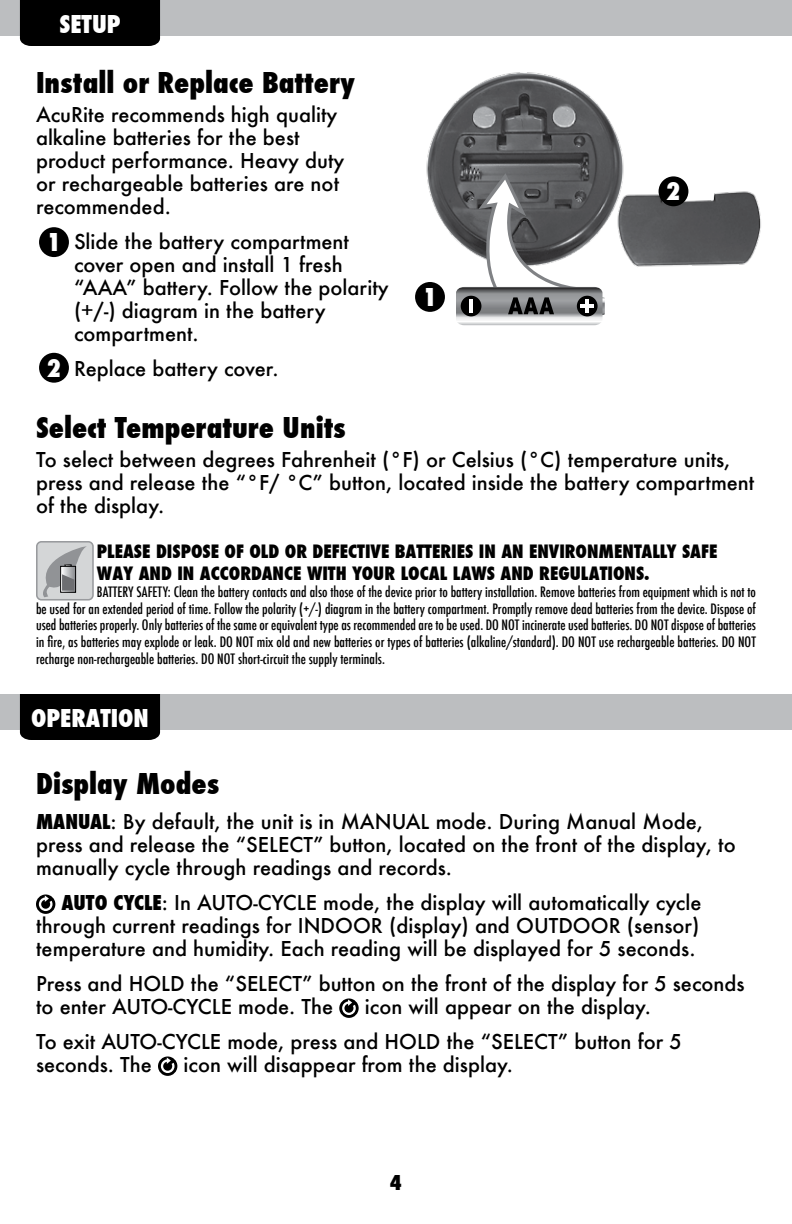
<style>
.page{position:relative;width:792px;height:1224px;background:#fff}
.page>*{position:absolute;margin:0;border:0;box-sizing:border-box;transform-origin:0 0}
.t1{font:800 condensed 28px "Futura";color:#000}
.t2{font:800 condensed 24px "Futura";color:#fff}
.t3{font:500 20px/23px "Futura";color:#000}
.t4{font:800 condensed 20px "Futura";color:#000}
.t5{font:800 condensed 18px/21.6px "Futura";color:#000}
.t6{font:500 condensed 14px/16.8px "Futura";color:#000;text-align:justify}
.s1{font-weight:800;font-stretch:condensed}
</style>
<div class="page">
<img style="left:426px;top:72px;width:198px;height:168px">
<img style="left:616px;top:181px;width:145px;height:86px">
<div style="left:0;top:0;width:792px;height:36px;background:#bcbec0"></div>
<div style="left:37px;top:542px;width:56px;height:58px;background:#d4d6d7;border-radius:5px"></div>
<div style="left:36px;top:541px;width:58px;height:60px;border:2px solid #999b9e;border-radius:5px"></div>
<svg style="left:38px;top:546px;width:49px;height:51px"></svg>
<div style="left:20px;top:0;width:140px;height:46px;background:#000"></div>
<div style="left:39px;top:227px;width:30px;height:30px;background:#000;border-radius:50%"></div>
<div style="left:39px;top:353px;width:30px;height:30px;background:#000;border-radius:50%"></div>
<svg style="left:456px;top:173px;width:149px;height:152px"></svg>
<div style="left:415px;top:282px;width:30px;height:30px;background:#000;border-radius:50%"></div>
<div style="left:659px;top:176px;width:29px;height:30px;background:#000;border-radius:50%"></div>
<div style="left:0;top:694px;width:792px;height:36px;background:#bcbec0"></div>
<div style="left:20px;top:694px;width:140px;height:46px;background:#000"></div>
<svg style="left:36px;top:895px;width:19px;height:19px"></svg>
<svg style="left:339px;top:999px;width:20px;height:19px"></svg>
<svg style="left:158px;top:1057px;width:19px;height:19px"></svg>
<p class="t2" style="left:59px;top:8px;width:63px">SETUP</p>
<h1 class="t1" style="left:36px;top:63px;width:321px">Install or Replace Battery</h1>
<p class="t3" style="left:36px;top:103px;width:310px">AcuRite recommends high quality alkaline batteries for the best product performance. Heavy duty or rechargeable batteries are not recommended.</p>
<p class="t3" style="left:74px;top:230px;width:316px">Slide the battery compartment cover open and install 1 fresh “AAA” battery. Follow the polarity (+/-) diagram in the battery compartment.</p>
<p class="t3" style="left:74px;top:357px;width:206px">Replace battery cover.</p>
<h1 class="t1" style="left:36px;top:408px;width:311px">Select Temperature Units</h1>
<p class="t3" style="left:36px;top:448px;width:720px">To select between degrees Fahrenheit (°F) or Celsius (°C) temperature units, press and release the “°F/ °C” button, located inside the battery compartment of the display.</p>
<p class="t5" style="left:97px;top:541px;width:622px">PLEASE DISPOSE OF OLD OR DEFECTIVE BATTERIES IN AN ENVIRONMENTALLY SAFE<br>WAY AND IN ACCORDANCE WITH YOUR LOCAL LAWS AND REGULATIONS.</p>
<p class="t6" style="left:36px;top:583px;width:722px;text-indent:61px">BATTERY SAFETY: Clean the battery contacts and also those of the device prior to battery installation. Remove batteries from equipment which is not to be used for an extended period of time. Follow the polarity (+/-) diagram in the battery compartment. Promptly remove dead batteries from the device. Dispose of used batteries properly. Only batteries of the same or equivalent type as recommended are to be used. DO NOT incinerate used batteries. DO NOT dispose of batteries in fire, as batteries may explode or leak. DO NOT mix old and new batteries or types of batteries (alkaline/standard). DO NOT use rechargeable batteries. DO NOT recharge non-rechargeable batteries. DO NOT short-circuit the supply terminals.</p>
<p class="t2" style="left:666px;top:175px;width:16px">2</p>
<p class="t2" style="left:46px;top:226px;width:16px">1</p>
<p class="t2" style="left:422px;top:281px;width:16px">1</p>
<p class="t2" style="left:46px;top:351px;width:16px">2</p>
<p class="t2" style="left:31px;top:702px;width:119px">OPERATION</p>
<h1 class="t1" style="left:36px;top:764px;width:185px">Display Modes</h1>
<p class="t3" style="left:36px;top:810px;width:701px"><span class="s1">MANUAL</span>: By default, the unit is in MANUAL mode. During Manual Mode, press and release the “SELECT” button, located on the front of the display, to manually cycle through readings and records.</p>
<p class="t3" style="left:36px;top:891px;width:667px;text-align:justify;text-indent:26px"><span class="s1">AUTO CYCLE</span>: In AUTO-CYCLE mode, the display will automatically cycle through current readings for INDOOR (display) and OUTDOOR (sensor) temperature and humidity. Each reading will be displayed for 5 seconds.</p>
<p class="t3" style="left:36px;top:972px;width:710px">Press and HOLD the “SELECT” button on the front of the display for 5 seconds to enter AUTO-CYCLE mode. The</p>
<p class="t3" style="left:36px;top:989px;width:647px;line-height:35px;text-indent:329px">icon will appear on the display.<br>To exit AUTO-CYCLE mode, press and HOLD the “SELECT” button for 5</p>
<p class="t3" style="left:36px;top:1053px;width:117px">seconds. The</p>
<p class="t3" style="left:184px;top:1053px;width:331px">icon will disappear from the display.</p>
<p class="t4" style="left:390px;top:1169px;width:14px">4</p>
</div>
